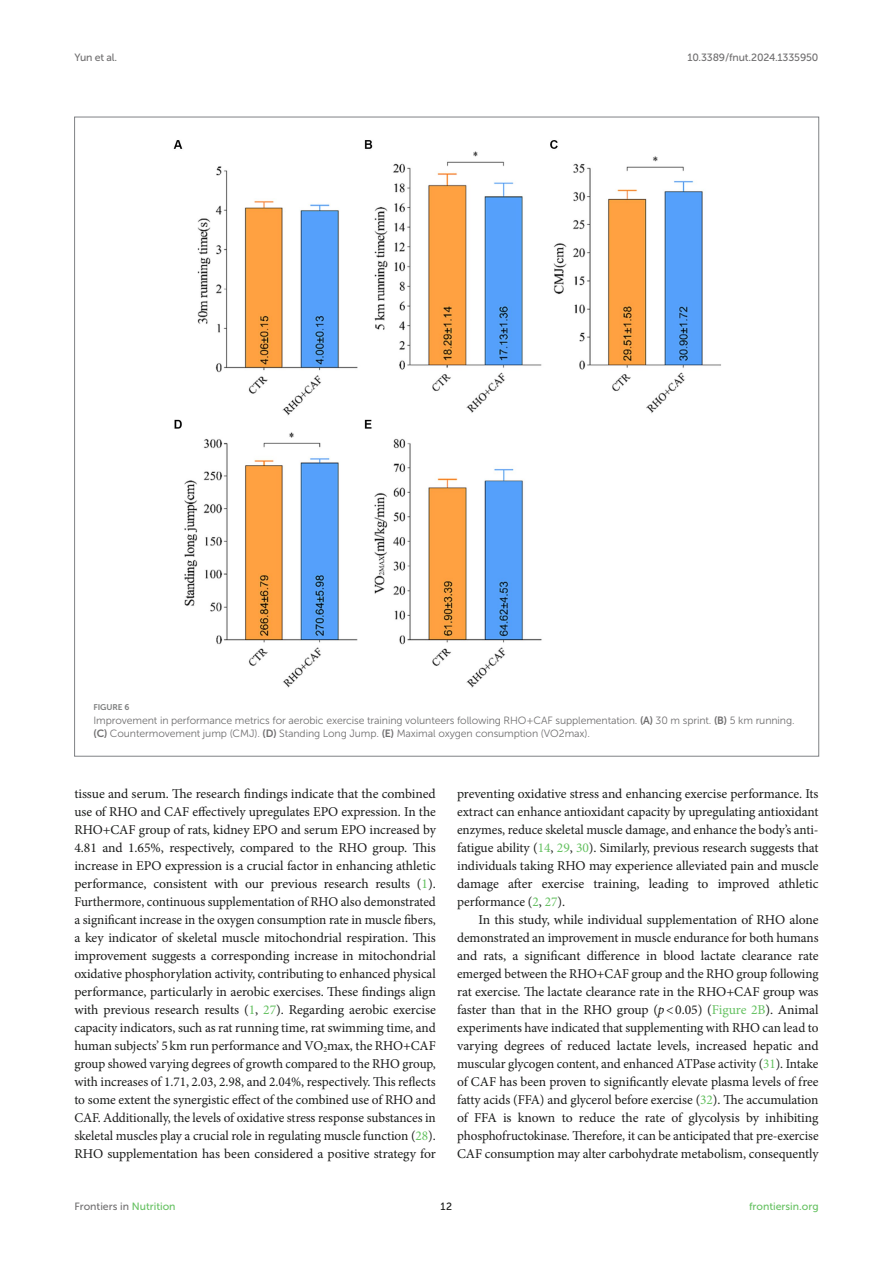
<style>
.page{position:relative;width:893px;height:1263px;background:#fff}
.page>*{position:absolute;margin:0;border:0;box-sizing:border-box;transform-origin:0 0}
.TEXT_FLUSH{font:13.5px/18px "Minion Pro";letter-spacing:-.005em;color:#1b1c1b;text-align:justify}
.TEXT{font:13.5px/18px "Minion Pro";letter-spacing:-.005em;color:#1b1c1b;text-align:justify}
.FIG_LEG{font:10.5px/13.5px "Museo Sans 300";letter-spacing:-.01em;color:#706f70}
.t1{font:10.5px "Museo Sans 500";letter-spacing:-.015em;color:#706f70}
.t2{font:10.5px "Museo Sans 500";color:#65c161}
.t3{font:10.5px "Museo Sans 500";color:#1b1c1b}
.FIG_HD{font:8.25px "Museo Sans 700";letter-spacing:-.01em;color:#7e7f7f}
.s1{font-family:"Museo Sans 700"}
.s2{color:#65c161}
.s3{font-style:italic}
</style>
<div class="page">
<img style="left:173px;top:140px;width:548px;height:548px">
<p class="t1" style="left:74px;top:51px;width:44px">Yun et al.</p>
<p class="t1" style="left:687px;top:51px;width:133px">10.3389/fnut.2024.1335950</p>
<p class="FIG_HD" style="left:94px;top:703px;width:37px">FIGURE 6</p>
<p class="FIG_LEG" style="left:94px;top:713px;width:703px">Improvement in performance metrics for aerobic exercise training volunteers following RHO+CAF supplementation. <span class="s1">(A)</span> 30 m sprint. <span class="s1">(B)</span> 5 km running. <span class="s1">(C)</span> Countermovement jump (CMJ). <span class="s1">(D)</span> Standing Long Jump. <span class="s1">(E)</span> Maximal oxygen consumption (VO2max).</p>
<p class="TEXT_FLUSH" style="left:74px;top:785px;width:363px">tissue and serum. The research findings indicate that the combined use of RHO and CAF effectively upregulates EPO expression. In the RHO+CAF group of rats, kidney EPO and serum EPO increased by 4.81 and 1.65%, respectively, compared to the RHO group. This increase in EPO expression is a crucial factor in enhancing athletic performance, consistent with our previous research results (<span class="s2">1</span>).<br>Furthermore, continuous supplementation of RHO also demonstrated a significant increase in the oxygen consumption rate in muscle fibers, a key indicator of skeletal muscle mitochondrial respiration. This improvement suggests a corresponding increase in mitochondrial oxidative phosphorylation activity, contributing to enhanced physical performance, particularly in aerobic exercises. These findings align with previous research results (<span class="s2">1</span>, <span class="s2">27</span>). Regarding aerobic exercise capacity indicators, such as rat running time, rat swimming time, and human subjects’ 5km run performance and VO<sub>2</sub>max, the RHO+CAF group showed varying degrees of growth compared to the RHO group, with increases of 1.71, 2.03, 2.98, and 2.04%, respectively. This reflects to some extent the synergistic effect of the combined use of RHO and CAF. Additionally, the levels of oxidative stress response substances in skeletal muscles play a crucial role in regulating muscle function (<span class="s2">28</span>).<br>RHO supplementation has been considered a positive strategy for</p>
<p class="TEXT_FLUSH" style="left:457px;top:785px;width:363px">preventing oxidative stress and enhancing exercise performance. Its extract can enhance antioxidant capacity by upregulating antioxidant enzymes, reduce skeletal muscle damage, and enhance the body’s anti&shy;fatigue ability (<span class="s2">14</span>, <span class="s2">29</span>, <span class="s2">30</span>). Similarly, previous research suggests that individuals taking RHO may experience alleviated pain and muscle damage after exercise training, leading to improved athletic performance (<span class="s2">2</span>, <span class="s2">27</span>).</p>
<p class="TEXT" style="left:457px;top:911px;width:363px;text-indent:21px">In this study, while individual supplementation of RHO alone demonstrated an improvement in muscle endurance for both humans and rats, a significant difference in blood lactate clearance rate emerged between the RHO+CAF group and the RHO group following rat exercise. The lactate clearance rate in the RHO+CAF group was faster than that in the RHO group (<span class="s3">p</span>&lt;0.05) (<span class="s2">Figure 2B</span>). Animal experiments have indicated that supplementing with RHO can lead to varying degrees of reduced lactate levels, increased hepatic and muscular glycogen content, and enhanced ATPase activity (<span class="s2">31</span>). Intake of CAF has been proven to significantly elevate plasma levels of free fatty acids (FFA) and glycerol before exercise (<span class="s2">32</span>). The accumulation of FFA is known to reduce the rate of glycolysis by inhibiting phosphofructokinase. Therefore, it can be anticipated that pre-exercise CAF consumption may alter carbohydrate metabolism, consequently</p>
<p class="t1" style="left:74px;top:1200px;width:103px">Frontiers in <span class="s2">Nutrition</span></p>
<p class="t3" style="left:441px;top:1200px;width:13px">12</p>
<p class="t2" style="left:749px;top:1200px;width:71px">frontiersin.org</p>
</div>
